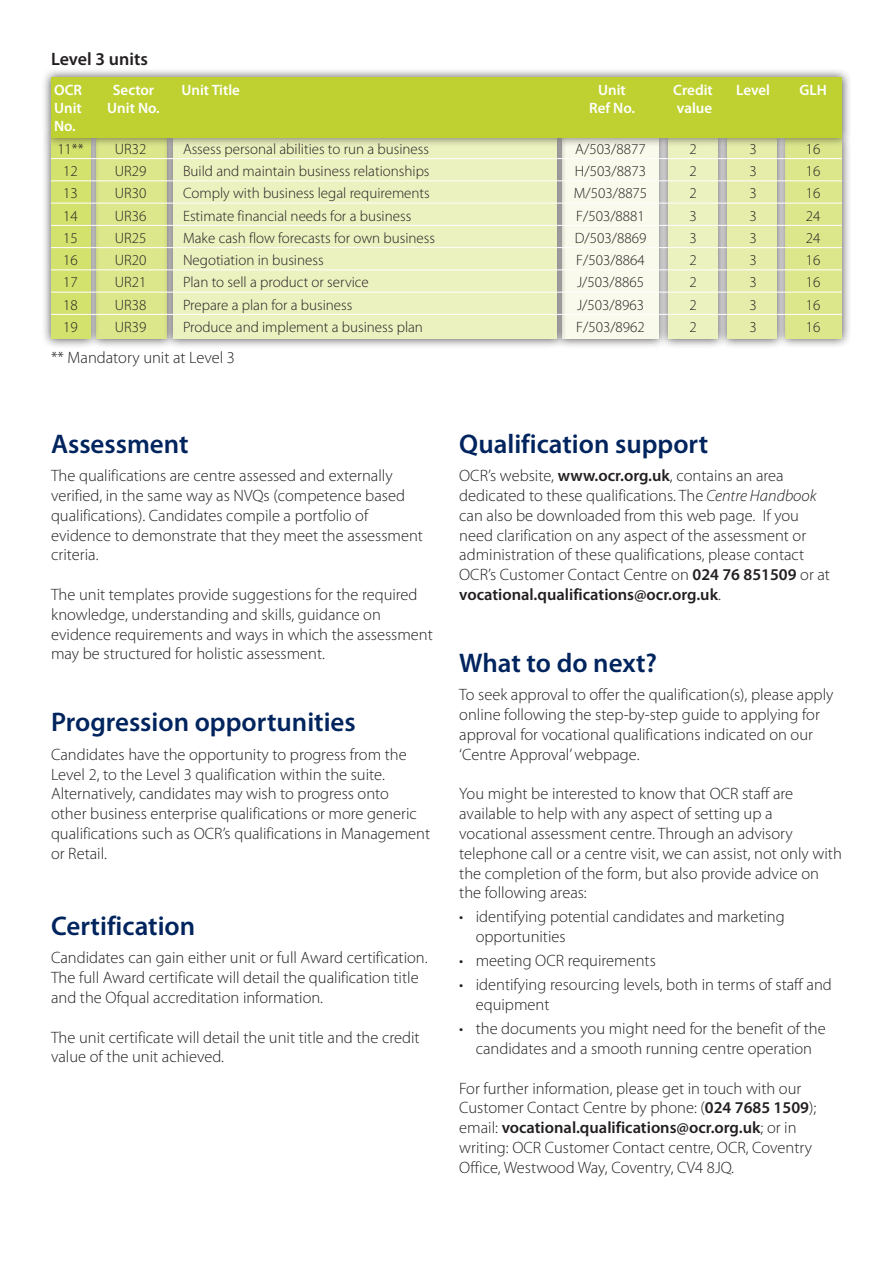
<style>
.page{position:relative;width:893px;height:1263px;background:#fff}
.page>*{position:absolute;margin:0;border:0;box-sizing:border-box;transform-origin:0 0}
.t1{font:600 27px "Myriad Pro";color:#00245e}
.t2{font:600 18px "Myriad Pro";color:#231f20}
.t3{font:300 16.5px/19.8px "Myriad Pro";color:#231f20}
.t4{font:300 15px "Myriad Pro";color:#231f20}
.t5{font:600 15px "Myriad Pro";color:#fff}
.s1{font-weight:600}
.s2{font-style:italic}
</style>
<div class="page">
<div style="left:87px;top:127px;width:90px;height:222px;background:#231f20;opacity:.75"></div>
<div style="left:97px;top:137px;width:70px;height:202px;background:#dce78c"></div>
<div style="left:658px;top:128px;width:70px;height:220px;background:#231f20;opacity:.75"></div>
<div style="left:668px;top:137px;width:50px;height:202px;background:#ecf1c0"></div>
<div style="left:776px;top:129px;width:76px;height:219px;background:#231f20;opacity:.75"></div>
<div style="left:786px;top:139px;width:56px;height:200px;background:#dce78c"></div>
<div style="left:717px;top:127px;width:70px;height:221px;background:#231f20;opacity:.75"></div>
<div style="left:727px;top:137px;width:50px;height:202px;background:#e6edab"></div>
<div style="left:552px;top:127px;width:117px;height:221px;background:#231f20;opacity:.75"></div>
<div style="left:562px;top:137px;width:97px;height:202px;background:#f9faeb"></div>
<div style="left:163px;top:127px;width:404px;height:221px;background:#231f20;opacity:.75"></div>
<div style="left:173px;top:137px;width:384px;height:202px;background:#ecf1c0"></div>
<div style="left:41px;top:127px;width:59px;height:221px;background:#231f20;opacity:.75"></div>
<div style="left:51px;top:137px;width:39px;height:202px;background:#d3e16d"></div>
<div style="left:41px;top:67px;width:811px;height:80px;background:#231f20;opacity:.75"></div>
<div style="left:51px;top:77px;width:791px;height:61px;background:#bed130"></div>
<hr style="left:51px;top:158px;width:791px;height:1px;background:#fff">
<hr style="left:51px;top:180px;width:791px;height:1px;background:#fff">
<hr style="left:51px;top:203px;width:791px;height:1px;background:#fff">
<hr style="left:51px;top:225px;width:791px;height:1px;background:#fff">
<hr style="left:51px;top:247px;width:791px;height:1px;background:#fff">
<hr style="left:51px;top:269px;width:791px;height:1px;background:#fff">
<hr style="left:51px;top:292px;width:791px;height:1px;background:#fff">
<hr style="left:51px;top:314px;width:791px;height:1px;background:#fff">
<p class="t2" style="left:51px;top:47px;width:98px">Level 3 units</p>
<p class="t5" style="left:54px;top:80px;width:29px">OCR</p>
<p class="t5" style="left:113px;top:80px;width:43px">Sector</p>
<p class="t5" style="left:182px;top:80px;width:60px">Unit Title</p>
<p class="t5" style="left:598px;top:80px;width:29px">Unit</p>
<p class="t5" style="left:673px;top:80px;width:41px">Credit</p>
<p class="t5" style="left:736px;top:80px;width:35px">Level</p>
<p class="t5" style="left:799px;top:80px;width:29px">GLH</p>
<p class="t5" style="left:54px;top:98px;width:29px">Unit</p>
<p class="t5" style="left:107px;top:98px;width:54px">Unit No.</p>
<p class="t5" style="left:589px;top:98px;width:47px">Ref No.</p>
<p class="t5" style="left:677px;top:98px;width:37px">value</p>
<p class="t5" style="left:54px;top:116px;width:23px">No.</p>
<p class="t4" style="left:57px;top:141px;width:28px">11**</p>
<p class="t4" style="left:115px;top:141px;width:33px">UR32</p>
<p class="t4" style="left:183px;top:141px;width:248px">Assess personal abilities to run a business</p>
<p class="t4" style="left:575px;top:141px;width:72px">A/503/8877</p>
<p class="t4" style="left:689px;top:141px;width:9px">2</p>
<p class="t4" style="left:749px;top:141px;width:9px">3</p>
<p class="t4" style="left:806px;top:141px;width:16px">16</p>
<p class="t4" style="left:63px;top:163px;width:16px">12</p>
<p class="t4" style="left:115px;top:163px;width:33px">UR29</p>
<p class="t4" style="left:183px;top:163px;width:248px">Build and maintain business relationships</p>
<p class="t4" style="left:575px;top:163px;width:73px">H/503/8873</p>
<p class="t4" style="left:689px;top:163px;width:9px">2</p>
<p class="t4" style="left:749px;top:163px;width:9px">3</p>
<p class="t4" style="left:806px;top:163px;width:16px">16</p>
<p class="t4" style="left:63px;top:185px;width:16px">13</p>
<p class="t4" style="left:115px;top:185px;width:33px">UR30</p>
<p class="t4" style="left:183px;top:185px;width:248px">Comply with business legal requirements</p>
<p class="t4" style="left:574px;top:185px;width:75px">M/503/8875</p>
<p class="t4" style="left:689px;top:185px;width:9px">2</p>
<p class="t4" style="left:749px;top:185px;width:9px">3</p>
<p class="t4" style="left:806px;top:185px;width:16px">16</p>
<p class="t4" style="left:63px;top:207px;width:16px">14</p>
<p class="t4" style="left:115px;top:207px;width:33px">UR36</p>
<p class="t4" style="left:183px;top:207px;width:230px">Estimate financial needs for a business</p>
<p class="t4" style="left:576px;top:207px;width:70px">F/503/8881</p>
<p class="t4" style="left:689px;top:207px;width:9px">3</p>
<p class="t4" style="left:749px;top:207px;width:9px">3</p>
<p class="t4" style="left:806px;top:207px;width:16px">24</p>
<p class="t4" style="left:63px;top:230px;width:16px">15</p>
<p class="t4" style="left:115px;top:230px;width:33px">UR25</p>
<p class="t4" style="left:183px;top:230px;width:253px">Make cash flow forecasts for own business</p>
<p class="t4" style="left:575px;top:230px;width:73px">D/503/8869</p>
<p class="t4" style="left:689px;top:230px;width:9px">3</p>
<p class="t4" style="left:749px;top:230px;width:9px">3</p>
<p class="t4" style="left:806px;top:230px;width:16px">24</p>
<p class="t4" style="left:63px;top:252px;width:16px">16</p>
<p class="t4" style="left:115px;top:252px;width:33px">UR20</p>
<p class="t4" style="left:183px;top:252px;width:142px">Negotiation in business</p>
<p class="t4" style="left:576px;top:252px;width:70px">F/503/8864</p>
<p class="t4" style="left:689px;top:252px;width:9px">2</p>
<p class="t4" style="left:749px;top:252px;width:9px">3</p>
<p class="t4" style="left:806px;top:252px;width:16px">16</p>
<p class="t4" style="left:63px;top:274px;width:16px">17</p>
<p class="t4" style="left:115px;top:274px;width:33px">UR21</p>
<p class="t4" style="left:183px;top:274px;width:187px">Plan to sell a product or service</p>
<p class="t4" style="left:577px;top:274px;width:68px">J/503/8865</p>
<p class="t4" style="left:689px;top:274px;width:9px">2</p>
<p class="t4" style="left:749px;top:274px;width:9px">3</p>
<p class="t4" style="left:806px;top:274px;width:16px">16</p>
<p class="t4" style="left:63px;top:296px;width:16px">18</p>
<p class="t4" style="left:115px;top:296px;width:33px">UR38</p>
<p class="t4" style="left:183px;top:296px;width:171px">Prepare a plan for a business</p>
<p class="t4" style="left:577px;top:296px;width:68px">J/503/8963</p>
<p class="t4" style="left:689px;top:296px;width:9px">2</p>
<p class="t4" style="left:749px;top:296px;width:9px">3</p>
<p class="t4" style="left:806px;top:296px;width:16px">16</p>
<p class="t4" style="left:63px;top:319px;width:16px">19</p>
<p class="t4" style="left:115px;top:319px;width:33px">UR39</p>
<p class="t4" style="left:183px;top:319px;width:241px">Produce and implement a business plan</p>
<p class="t4" style="left:576px;top:319px;width:70px">F/503/8962</p>
<p class="t4" style="left:689px;top:319px;width:9px">2</p>
<p class="t4" style="left:749px;top:319px;width:9px">3</p>
<p class="t4" style="left:806px;top:319px;width:16px">16</p>
<p class="t3" style="left:51px;top:348px;width:185px">** Mandatory unit at Level 3</p>
<h1 class="t1" style="left:51px;top:427px;width:139px">Assessment</h1>
<p class="t3" style="left:51px;top:466px;width:373px">The qualifications are centre assessed and externally verified, in the same way as NVQs (competence based qualifications). Candidates compile a portfolio of evidence to demonstrate that they meet the assessment criteria.</p>
<p class="t3" style="left:51px;top:585px;width:383px">The unit templates provide suggestions for the required knowledge, understanding and skills, guidance on evidence requirements and ways in which the assessment may be structured for holistic assessment.</p>
<h1 class="t1" style="left:51px;top:705px;width:306px">Progression opportunities</h1>
<p class="t3" style="left:51px;top:745px;width:381px">Candidates have the opportunity to progress from the Level 2, to the Level 3 qualification within the suite.<br>Alternatively, candidates may wish to progress onto<br>other business enterprise qualifications or more generic qualifications such as OCR’s qualifications in Management or Retail.</p>
<h1 class="t1" style="left:51px;top:909px;width:146px">Certification</h1>
<p class="t3" style="left:51px;top:948px;width:378px">Candidates can gain either unit or full Award certification.<br>The full Award certificate will detail the qualification title and the Ofqual accreditation information.</p>
<p class="t3" style="left:51px;top:1027px;width:370px">The unit certificate will detail the unit title and the credit value of the unit achieved.</p>
<h1 class="t1" style="left:459px;top:427px;width:251px">Qualification support</h1>
<p class="t3" style="left:459px;top:466px;width:372px">OCR’s website, <span class="s1">www.ocr.org.uk</span>, contains an area dedicated to these qualifications. The <span class="s2">Centre Handbook </span>can also be downloaded from this web page. If you need clarification on any aspect of the assessment or administration of these qualifications, please contact OCR’s Customer Contact Centre on <span class="s1">024 76 851509</span> or at <span class="s1">vocational.qualifications@ocr.org.uk</span>.</p>
<h1 class="t1" style="left:459px;top:646px;width:199px">What to do next?</h1>
<p class="t3" style="left:459px;top:685px;width:376px">To seek approval to offer the qualification(s), please apply online following the step-by-step guide to applying for approval for vocational qualifications indicated on our ‘Centre Approval’ webpage.</p>
<p class="t3" style="left:459px;top:784px;width:384px">You might be interested to know that OCR staff are available to help with any aspect of setting up a vocational assessment centre. Through an advisory telephone call or a centre visit, we can assist, not only with the completion of the form, but also provide advice on the following areas:</p>
<p class="t3" style="left:476px;top:907px;width:310px;text-indent:-16px">• identifying potential candidates and marketing opportunities</p>
<p class="t3" style="left:459px;top:951px;width:198px">• meeting OCR requirements</p>
<p class="t3" style="left:476px;top:975px;width:358px;text-indent:-16px">• identifying resourcing levels, both in terms of staff and equipment</p>
<p class="t3" style="left:459px;top:1019px;width:368px;text-align:center">• the documents you might need for the benefit of the candidates and a smooth running centre operation</p>
<p class="t3" style="left:459px;top:1078px;width:358px">For further information, please get in touch with our Customer Contact Centre by phone: (<span class="s1">024 7685 1509</span>); email: <span class="s1">vocational.qualifications@ocr.org.uk</span>; or in writing: OCR Customer Contact centre, OCR, Coventry Office, Westwood Way, Coventry, CV4 8JQ.</p>
</div>
